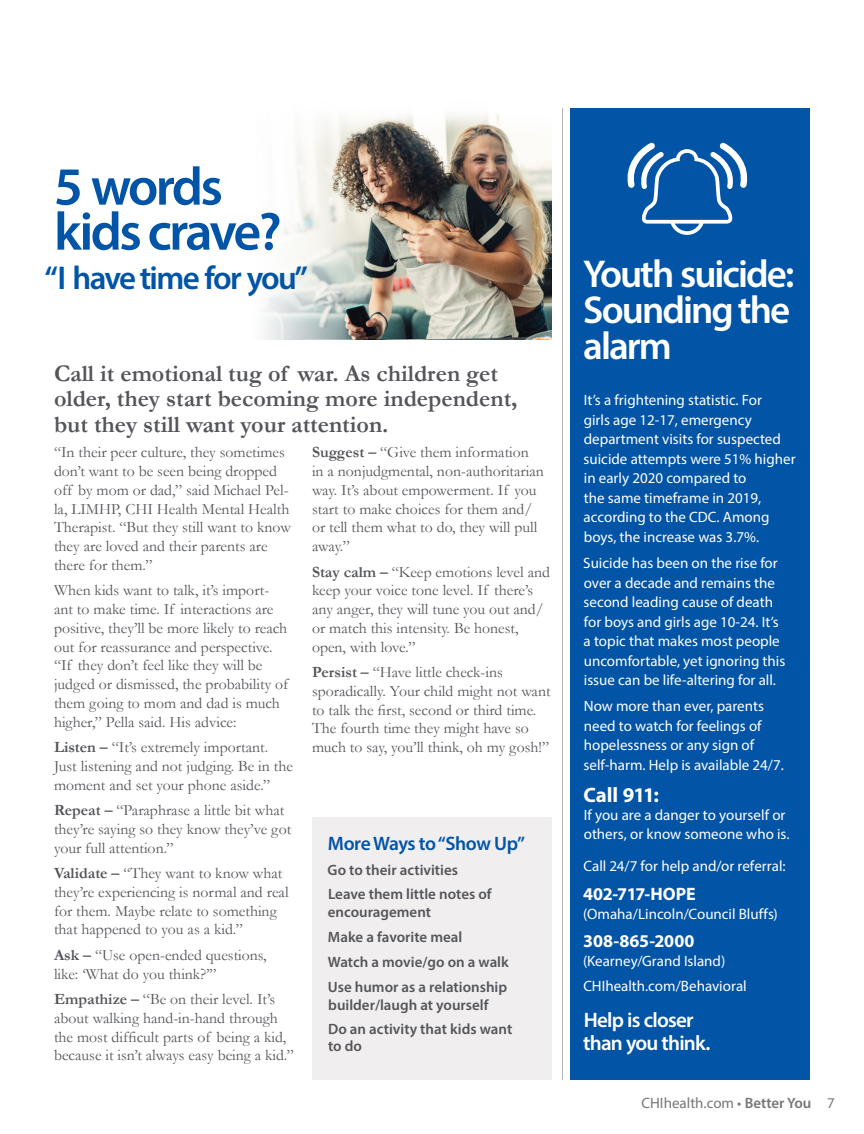
<style>
.page{position:relative;width:864px;height:1134px;background:#fff}
.page>*{position:absolute;margin:0;border:0;box-sizing:border-box;transform-origin:0 0}
.Normal__Web{font:600 54px/45px "Myriad Pro";letter-spacing:-.05em;color:#0154a6}
.t1{font:600 39px/36px "Myriad Pro";letter-spacing:-.05em;color:#fff;text-align:justify}
.Normal__Web-2{font:600 33px "Myriad Pro";letter-spacing:-.05em;color:#0154a6}
.Normal__Web-3{font:700 24px/25.5px "Garamond";color:#54555a}
.t2{font:600 21px/22.5px "Myriad Pro";letter-spacing:-.04em;color:#fff}
.List_Paragraph{font:700 21px "Myriad Pro";letter-spacing:-.005em;color:#fff}
.t3{font:600 19.5px "Myriad Pro";letter-spacing:-.025em;color:#0154a6}
.List_Paragraph-2{font:700 18px "Myriad Pro";letter-spacing:-.005em;color:#fff}
.t4{font:15.75px/18.8px "Garamond";color:#54555a}
.List_Paragraph-3{font:15px/19.5px "Myriad Pro";color:#fff}
.Normal__Web-4{font:600 15px/18px "Myriad Pro";color:#54555a}
.t5{font:15px "Myriad Pro";color:#77777a}
.s1{font-weight:700}
.s2{font-weight:600}
</style>
<div class="page">
<img style="left:265px;top:114px;width:287px;height:226px">
<div style="left:313px;top:818px;width:239px;height:262px;background:#f1eeef"></div>
<div style="left:570px;top:108px;width:240px;height:972px;background:#0154a6"></div>
<svg style="left:627px;top:142px;width:121px;height:93px"></svg>
<hr style="left:562px;top:108px;width:1px;height:972px;background:#b4b2b2">
<p class="Normal__Web" style="left:54px;top:163px;width:229px">5 words kids crave?</p>
<p class="Normal__Web-2" style="left:44px;top:257px;width:265px">“I have time for you”</p>
<p class="Normal__Web-3" style="left:54px;top:360px;width:465px">Call it emotional tug of war. As children get older, they start becoming more independent, but they still want your attention.</p>
<p class="t4" style="left:54px;top:443px;width:238px">“In their peer culture, they sometimes don’t want to be seen being dropped off by mom or dad,” said Michael Pel&shy;la, LIMHP, CHI Health Mental Health Therapist. “But they still want to know they are loved and their parents are there for them.”</p>
<p class="t4" style="left:54px;top:581px;width:236px">When kids want to talk, it’s import&shy;ant to make time. If interactions are positive, they’ll be more likely to reach out for reassurance and perspective. “If they don’t feel like they will be judged or dismissed, the probability of them going to mom and dad is much higher,” Pella said. His advice:</p>
<p class="t4" style="left:54px;top:738px;width:241px"><span class="s1">Listen –</span> “It’s extremely important.<br>Just listening and not judging. Be in the moment and set your phone aside.”</p>
<p class="t4" style="left:54px;top:801px;width:239px"><span class="s1">Repeat –</span> “Paraphrase a little bit what they’re saying so they know they’ve got your full attention.”</p>
<p class="t4" style="left:54px;top:864px;width:236px"><span class="s1">Validate –</span> “They want to know what they’re experiencing is normal and real for them. Maybe relate to something that happened to you as a kid.”</p>
<p class="t4" style="left:54px;top:945px;width:214px"><span class="s1">Ask –</span> “Use open-ended questions, like: ‘What do you think?’”</p>
<p class="t4" style="left:54px;top:990px;width:241px"><span class="s1">Empathize –</span> “Be on their level. It’s about walking hand-in-hand through the most difficult parts of being a kid, because it isn’t always easy being a kid.”</p>
<p class="t4" style="left:312px;top:443px;width:233px"><span class="s1">Suggest –</span> “Give them information in a nonjudgmental, non-authoritarian way. It’s about empowerment. If you start to make choices for them and/ or tell them what to do, they will pull away.”</p>
<p class="t4" style="left:312px;top:562px;width:240px"><span class="s1">Stay calm –</span> “Keep emotions level and keep your voice tone level. If there’s any anger, they will tune you out and/ or match this intensity. Be honest, open, with love.”</p>
<p class="t4" style="left:312px;top:663px;width:240px"><span class="s1">Persist –</span> “Have little check-ins sporadically. Your child might not want to talk the first, second or third time.<br>The fourth time they might have so much to say, you’ll think, oh my gosh!”</p>
<p class="t3" style="left:328px;top:831px;width:199px">More Ways to “Show Up”</p>
<p class="Normal__Web-4" style="left:328px;top:860px;width:132px">Go to their activities</p>
<p class="Normal__Web-4" style="left:328px;top:885px;width:165px">Leave them little notes of encouragement</p>
<p class="Normal__Web-4" style="left:328px;top:928px;width:136px">Make a favorite meal</p>
<p class="Normal__Web-4" style="left:328px;top:952px;width:182px">Watch a movie/go on a walk</p>
<p class="Normal__Web-4" style="left:328px;top:977px;width:181px">Use humor as a relationship builder/laugh at yourself</p>
<p class="Normal__Web-4" style="left:328px;top:1020px;width:186px;line-height:17.2px">Do an activity that kids want to do</p>
<p class="t1" style="left:583px;top:255px;width:213px">Youth suicide:<br>Sounding the alarm</p>
<p class="List_Paragraph-3" style="left:584px;top:390px;width:214px">It’s a frightening statistic. For<br>girls age 12-17, emergency department visits for suspected suicide attempts were 51% higher in early 2020 compared to<br>the same timeframe in 2019, according to the CDC. Among boys, the increase was 3.7%.</p>
<p class="List_Paragraph-3" style="left:583px;top:553px;width:203px">Suicide has been on the rise for over a decade and remains the second leading cause of death for boys and girls age 10-24. It’s a topic that makes most people uncomfortable, yet ignoring this issue can be life-altering for all.</p>
<p class="List_Paragraph-3" style="left:584px;top:696px;width:202px">Now more than ever, parents need to watch for feelings of hopelessness or any sign of self-harm. Help is available 24/7.</p>
<p class="List_Paragraph" style="left:584px;top:783px;width:77px">Call 911:</p>
<p class="List_Paragraph-3" style="left:584px;top:806px;width:207px;line-height:18.8px">If you are a danger to yourself or others, or know someone who is.</p>
<p class="List_Paragraph-3" style="left:583px;top:856px;width:204px">Call 24/7 for help and/or referral:</p>
<p class="List_Paragraph-2" style="left:583px;top:884px;width:114px">402-717-HOPE</p>
<p class="List_Paragraph-3" style="left:583px;top:904px;width:196px">(Omaha/Lincoln/Council Bluffs)</p>
<p class="List_Paragraph-2" style="left:583px;top:931px;width:113px">308-865-2000</p>
<p class="List_Paragraph-3" style="left:583px;top:951px;width:144px">(Kearney/Grand Island)</p>
<p class="List_Paragraph-3" style="left:583px;top:976px;width:165px">CHIhealth.com/Behavioral</p>
<p class="t2" style="left:583px;top:1008px;width:129px">Help is closer than you think.</p>
<p class="t5" style="left:642px;top:1094px;width:195px">CHIhealth.com • <span class="s2">Better You</span> 7</p>
</div>
